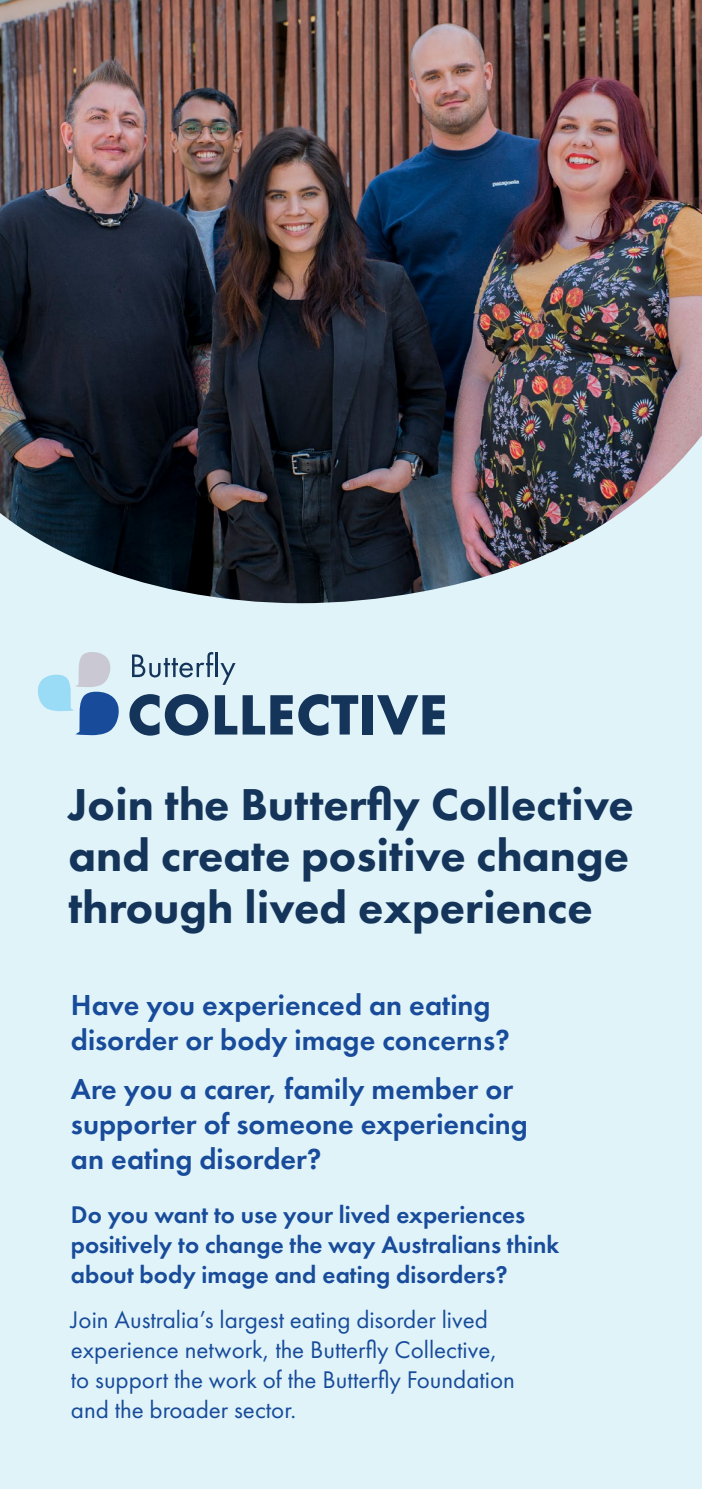
<style>
.page{position:relative;width:702px;height:1489px;background:#fff}
.page>*{position:absolute;margin:0;border:0;box-sizing:border-box;transform-origin:0 0}
.t1{font:800 46.25px/51.5px "Futura PT";color:#15345a;text-align:justify}
.t2{font:600 30px/35px "Futura PT";color:#184b9a}
.t3{font:25px/30px "Futura PT";color:#184b9a}
.t4{font:600 25px/30px "Futura PT";color:#184b9a}
</style>
<div class="page">
<div style="left:0;top:370px;width:702px;height:1118px;background:#dff3f9"></div>
<img style="left:0;top:0;width:702px;height:603px">
<svg style="left:37px;top:652px;width:82px;height:83px"></svg>
<svg style="left:129px;top:694px;width:30px;height:41px"></svg>
<svg style="left:165px;top:694px;width:43px;height:41px"></svg>
<svg style="left:215px;top:694px;width:143px;height:41px"></svg>
<div style="left:363px;top:695px;width:10px;height:39px;background:#15345a"></div>
<svg style="left:377px;top:695px;width:68px;height:39px"></svg>
<svg style="left:132px;top:652px;width:81px;height:25px"></svg>
<hr style="left:215px;top:652px;width:3px;height:25px;background:#15345a">
<svg style="left:220px;top:663px;width:15px;height:21px"></svg>
<h1 class="t1" style="left:68px;top:777px;width:567px">Join the Butterfly Collective and create positive change through lived experience</h1>
<p class="t2" style="left:71px;top:986px;width:440px">Have you experienced an eating disorder or body image concerns?</p>
<p class="t2" style="left:71px;top:1070px;width:458px">Are you a carer, family member or supporter of someone experiencing an eating disorder?</p>
<p class="t4" style="left:71px;top:1199px;width:489px">Do you want to use your lived experiences positively to change the way Australians think about body image and eating disorders?</p>
<p class="t3" style="left:71px;top:1303px;width:445px">Join Australia’s largest eating disorder lived experience network, the Butterfly Collective, to support the work of the Butterfly Foundation and the broader sector.</p>
</div>
